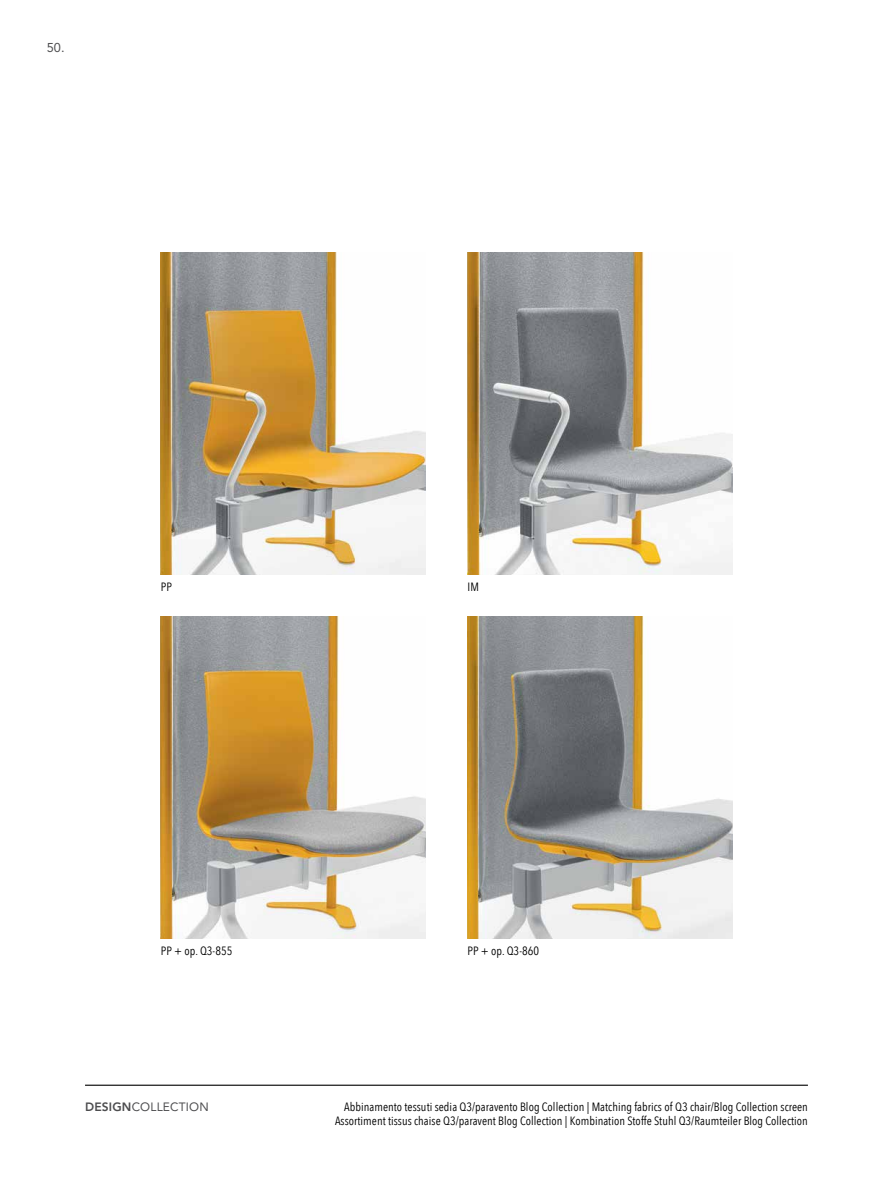
<style>
.page{position:relative;width:893px;height:1191px;background:#fff}
.page>*{position:absolute;margin:0;border:0;box-sizing:border-box;transform-origin:0 0}
.t1{font:12.75px "Avenir LT Std";color:#4d4d4f}
.t2{font:12px/14.4px "Avenir Next Condensed";letter-spacing:.005em;color:#000;text-align:right}
.t3{font:12px "Avenir LT Std";letter-spacing:.015em;color:#4d4d4f}
.s1{font-weight:800}
</style>
<div class="page">
<img style="left:467px;top:616px;width:265px;height:323px">
<img style="left:161px;top:252px;width:264px;height:322px">
<img style="left:467px;top:252px;width:265px;height:322px">
<img style="left:161px;top:616px;width:264px;height:323px">
<hr style="left:85px;top:1084px;width:723px;height:1px;background:#000">
<p class="t1" style="left:47px;top:40px;width:19px">50.</p>
<p class="t2" style="left:161px;top:579px;width:13px">PP</p>
<p class="t2" style="left:467px;top:579px;width:13px">IM</p>
<p class="t2" style="left:161px;top:943px;width:73px">PP + op. Q3-855</p>
<p class="t3" style="left:85px;top:1099px;width:125px"><span class="s1">DESIGN</span>COLLECTION</p>
<p class="t2" style="left:467px;top:943px;width:73px">PP + op. Q3-860</p>
<p class="t2" style="left:335px;top:1098px;width:474px">Abbinamento tessuti sedia Q3/paravento Blog Collection | Matching fabrics of Q3 chair/Blog Collection screen<br>Assortiment tissus chaise Q3/paravent Blog Collection | Kombination Stoffe Stuhl Q3/Raumteiler Blog Collection</p>
</div>
